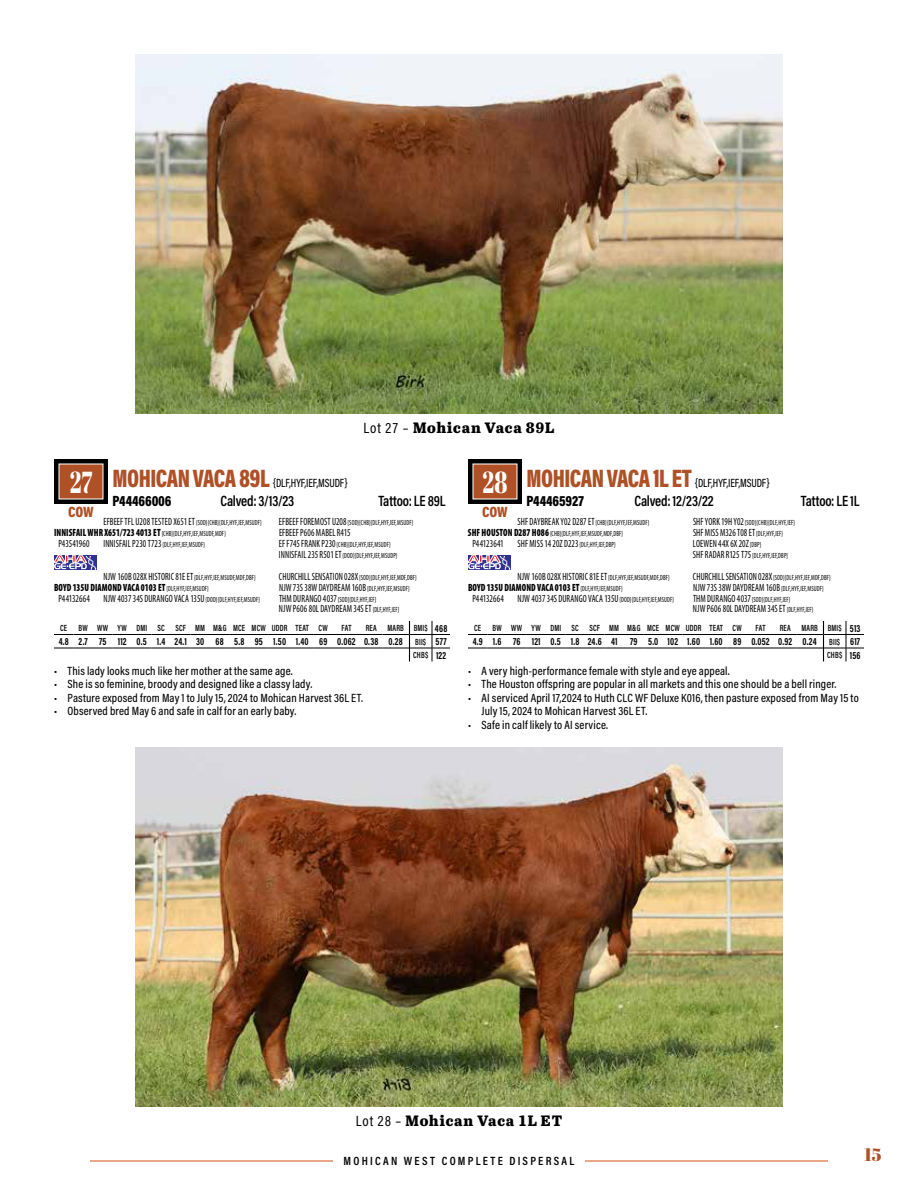
<style>
.page{position:relative;width:918px;height:1188px;background:#fff}
.page>*{position:absolute;margin:0;border:0;box-sizing:border-box;transform-origin:0 0}
.t1{font:30.3px "Abril Fatface";color:#fff;scale:.7 1}
.t2{font:18px "Abril Fatface";color:#af5026}
.t3{font:600 15px "Acumin Pro Cond";letter-spacing:-.01em;color:#000;scale:.95 1}
.t4{font:800 15px "Abril Text";letter-spacing:.05em;color:#000}
.t5{font:900 15px "Acumin Pro Cond";letter-spacing:-.005em;color:#000;scale:.95 1}
.t6{font:900 15px "Acumin Pro Cond";letter-spacing:-.015em;color:#af5026}
.t7{font:500 12px/13.5px "Acumin Pro Cond";letter-spacing:.01em;color:#000}
.t8{font:500 12px "Acumin Pro Cond";letter-spacing:-.01em;color:#000;scale:.9 1}
.t9{font:600 12px "Acumin Pro Cond";letter-spacing:.19em;color:#000}
.t10{font:condensed 10.5px "Myriad Pro";letter-spacing:.01em;color:#000;scale:.85 1}
.t11{font:700 10.5px "Acumin Pro Cond";letter-spacing:.02em;color:#000;scale:.85 1}
.t12{font:900 condensed 10.5px "Myriad Pro";letter-spacing:.01em;color:#000;scale:.85 1}
.t13{font:600 9px "Acumin Pro Cond";letter-spacing:.02em;color:#000;scale:.85 1}
.t14{font:condensed 7.5px/10.8px "Myriad Pro";letter-spacing:.02em;color:#000;scale:.85 1}
.s1{font-family:"Acumin Pro Cond";font-weight:400}
.s2{font-weight:900;font-size:25.5px;color:#af5026}
.s3{font-size:10.5px}
.s4{font-weight:900;font-size:10.5px}
.s5{font-weight:400;font-size:7.5px}
.s6{font-size:7.5px}
.s7{font-weight:700;font-size:10.5px}
.s8{font-weight:600;font-size:9px}
</style>
<div class="page">
<img style="left:135px;top:54px;width:648px;height:360px">
<img style="left:135px;top:747px;width:648px;height:360px">
<svg style="left:54px;top:621px;width:396px;height:41px"></svg>
<svg style="left:54px;top:459px;width:54px;height:45px"></svg>
<div style="left:59px;top:464px;width:44px;height:35px;background:#af5026"></div>
<div style="left:54px;top:555px;width:43px;height:15px;background:#2e3092"></div>
<svg style="left:54px;top:555px;width:42px;height:15px"></svg>
<svg style="left:468px;top:621px;width:396px;height:41px"></svg>
<svg style="left:468px;top:459px;width:54px;height:45px"></svg>
<div style="left:473px;top:464px;width:44px;height:35px;background:#af5026"></div>
<div style="left:468px;top:555px;width:43px;height:15px;background:#2e3092"></div>
<svg style="left:468px;top:555px;width:42px;height:15px"></svg>
<hr style="left:90px;top:1160px;width:279px;height:2px;background:#d86429">
<hr style="left:549px;top:1160px;width:279px;height:2px;background:#d86429">
<div style="left:333px;top:1152px;width:252px;height:18px;background:#fff"></div>
<h3 class="t4" style="left:363px;top:417px;width:193px"><span class="s1">Lot 27 –</span> Mohican Vaca 89L</h3>
<h3 class="t8" style="left:112px;top:475px;width:263px"><span class="s2">MOHICAN VACA 89L</span> {DLF,HYF,IEF,MSUDF}</h3>
<h3 class="t5" style="left:112px;top:491px;width:64px">P44466006</h3>
<h3 class="t3" style="left:221px;top:491px;width:79px">Calved: 3/13/23</h3>
<h3 class="t3" style="left:378px;top:491px;width:72px">Tattoo: LE 89L</h3>
<p class="t14" style="left:103px;top:517px;width:188px"><span class="s3">EFBEEF TFL U208 TESTED X651 ET</span>{SOD}{CHB}{DLF,HYF,IEF,MSUDF}</p>
<p class="t14" style="left:279px;top:517px;width:160px"><span class="s3">EFBEEF FOREMOST U208</span>{SOD}{CHB}{DLF,HYF,IEF,MSUDF}</p>
<p class="t14" style="left:54px;top:528px;width:204px"><span class="s4">INNISFAIL WHR X651/723 4013 ET</span> {CHB}{DLF,HYF,IEF,MSUDF,MDF}</p>
<h3 class="t10" style="left:279px;top:526px;width:86px">EFBEEF P606 MABEL R415</h3>
<h3 class="t10" style="left:59px;top:537px;width:38px">P43541960</h3>
<p class="t14" style="left:104px;top:539px;width:121px"><span class="s3">INNISFAIL P230 T723</span>{DLF,HYF,IEF,MSUDF}</p>
<p class="t14" style="left:279px;top:539px;width:141px"><span class="s3">EF F745 FRANK P230</span>{CHB}{DLF,HYF,IEF,MSUDF}<br><span class="s3">INNISFAIL 235 R501 ET</span>{DOD}{DLF,HYF,IEF,MSUDP}</p>
<p class="t14" style="left:103px;top:572px;width:181px"><span class="s3">NJW 160B 028X HISTORIC 81E ET</span>{DLF,HYF,IEF,MSUDF,MDF,DBF}</p>
<p class="t14" style="left:279px;top:572px;width:164px"><span class="s3">CHURCHILL SENSATION 028X</span>{SOD}{DLF,HYF,IEF,MDF,DBF}</p>
<h3 class="t12" style="left:54px;top:580px;width:184px">BOYD 135U DIAMOND VACA 0103 ET <span class="s5">{DLF,HYF,IEF,MSUDF}</span></h3>
<h3 class="t10" style="left:279px;top:581px;width:155px">NJW 73S 38W DAYDREAM 160B <span class="s6">{DLF,HYF,IEF,MSUDF}</span></h3>
<h3 class="t10" style="left:58px;top:592px;width:38px">P44132664</h3>
<h3 class="t10" style="left:103px;top:592px;width:186px">NJW 4037 34S DURANGO VACA 135U<span class="s6">{DOD}{DLF,HYF,IEF,MSUDF}</span></h3>
<p class="t14" style="left:279px;top:594px;width:116px"><span class="s3">THM DURANGO 4037</span>{SOD}{DLF,HYF,IEF}</p>
<h3 class="t10" style="left:279px;top:603px;width:143px">NJW P606 80L DAYDREAM 34S ET<span class="s6">{DLF,HYF,IEF}</span></h3>
<h1 class="t1" style="left:70px;top:461px;width:34px">27</h1>
<h3 class="t6" style="left:68px;top:502px;width:27px">COW</h3>
<p class="t13" style="left:60px;top:622px;width:10px">CE</p>
<p class="t13" style="left:79px;top:622px;width:295px">BW WW YW DMI SC SCF MM M&amp;G MCE MCW UDDR TEAT CW</p>
<p class="t13" style="left:342px;top:622px;width:13px">FAT</p>
<p class="t13" style="left:366px;top:622px;width:98px">REA MARB BMI$ <span class="s7">468</span></p>
<h3 class="t11" style="left:59px;top:635px;width:458px">4.8 2.7 75 112 0.5 1.4 24.1 30 68 5.8 95 1.50 1.40 69 0.062 0.38 0.28 <span class="s8">BII$</span> 577</h3>
<p class="t13" style="left:413px;top:649px;width:41px">CHB$ <span class="s7">122</span></p>
<h3 class="t7" style="left:54px;top:664px;width:240px">• This lady looks much like her mother at the same age.</h3>
<h3 class="t7" style="left:54px;top:677px;width:260px">• She is so feminine, broody and designed like a classy lady.</h3>
<h3 class="t7" style="left:54px;top:691px;width:311px">• Pasture exposed from May 1 to July 15, 2024 to Mohican Harvest 36L ET.</h3>
<h3 class="t7" style="left:54px;top:704px;width:244px">• Observed bred May 6 and safe in calf for an early baby.</h3>
<h3 class="t8" style="left:526px;top:475px;width:272px"><span class="s2">MOHICAN VACA 1L ET</span> {DLF,HYF,IEF,MSUDF}</h3>
<h3 class="t5" style="left:526px;top:491px;width:62px">P44465927</h3>
<h3 class="t3" style="left:635px;top:491px;width:85px">Calved: 12/23/22</h3>
<h3 class="t3" style="left:801px;top:491px;width:63px">Tattoo: LE 1L</h3>
<p class="t14" style="left:517px;top:517px;width:157px"><span class="s3">SHF DAYBREAK Y02 D287 ET</span>{CHB}{DLF,HYF,IEF,MSUDF}</p>
<p class="t14" style="left:693px;top:517px;width:122px"><span class="s3">SHF YORK 19H Y02</span>{SOD}{CHB}{DLF,HYF,IEF}</p>
<p class="t14" style="left:468px;top:528px;width:184px"><span class="s4">SHF HOUSTON D287 H086</span>{CHB}{DLF,HYF,IEF,MSUDF,MDF,DBF}</p>
<h3 class="t10" style="left:693px;top:526px;width:108px">SHF MISS M326 T08 ET<span class="s6">{DLF,HYF,IEF}</span></h3>
<h3 class="t10" style="left:472px;top:537px;width:38px">P44123641</h3>
<p class="t14" style="left:517px;top:539px;width:117px"><span class="s3">SHF MISS 14 20Z D223</span>{DLF,HYF,IEF,DBP}</p>
<h3 class="t10" style="left:693px;top:537px;width:82px">LOEWEN 44X 6X 20Z<span class="s6">{DBP}</span></h3>
<p class="t14" style="left:693px;top:550px;width:114px"><span class="s3">SHF RADAR R125 T75</span>{DLF,HYF,IEF,DBP}</p>
<p class="t14" style="left:517px;top:572px;width:181px"><span class="s3">NJW 160B 028X HISTORIC 81E ET</span>{DLF,HYF,IEF,MSUDF,MDF,DBF}</p>
<p class="t14" style="left:693px;top:572px;width:164px"><span class="s3">CHURCHILL SENSATION 028X</span>{SOD}{DLF,HYF,IEF,MDF,DBF}</p>
<h3 class="t12" style="left:468px;top:580px;width:184px">BOYD 135U DIAMOND VACA 0103 ET <span class="s5">{DLF,HYF,IEF,MSUDF}</span></h3>
<h3 class="t10" style="left:693px;top:581px;width:155px">NJW 73S 38W DAYDREAM 160B <span class="s6">{DLF,HYF,IEF,MSUDF}</span></h3>
<h3 class="t10" style="left:472px;top:592px;width:38px">P44132664</h3>
<h3 class="t10" style="left:517px;top:592px;width:186px">NJW 4037 34S DURANGO VACA 135U<span class="s6">{DOD}{DLF,HYF,IEF,MSUDF}</span></h3>
<p class="t14" style="left:693px;top:594px;width:116px"><span class="s3">THM DURANGO 4037</span>{SOD}{DLF,HYF,IEF}</p>
<h3 class="t10" style="left:693px;top:603px;width:143px">NJW P606 80L DAYDREAM 34S ET<span class="s6">{DLF,HYF,IEF}</span></h3>
<h1 class="t1" style="left:482px;top:461px;width:37px">28</h1>
<h3 class="t6" style="left:482px;top:502px;width:27px">COW</h3>
<p class="t13" style="left:474px;top:622px;width:10px">CE</p>
<p class="t13" style="left:493px;top:622px;width:295px">BW WW YW DMI SC SCF MM M&amp;G MCE MCW UDDR TEAT CW</p>
<p class="t13" style="left:756px;top:622px;width:13px">FAT</p>
<p class="t13" style="left:780px;top:622px;width:97px">REA MARB BMI$ <span class="s7">513</span></p>
<h3 class="t11" style="left:473px;top:635px;width:457px">4.9 1.6 76 121 0.5 1.8 24.6 41 79 5.0 102 1.60 1.60 89 0.052 0.92 0.24 <span class="s8">BII$</span> 617</h3>
<p class="t13" style="left:827px;top:649px;width:41px">CHB$ <span class="s7">156</span></p>
<h3 class="t7" style="left:468px;top:664px;width:263px">• A very high-performance female with style and eye appeal.</h3>
<h3 class="t7" style="left:468px;top:677px;width:370px">• The Houston offspring are popular in all markets and this one should be a bell ringer.</h3>
<h3 class="t7" style="left:482px;top:691px;width:379px;text-indent:-14px">• AI serviced April 17,2024 to Huth CLC WF Deluxe K016, then pasture exposed from May 15 to<br>July 15, 2024 to Mohican Harvest 36L ET.</h3>
<h3 class="t7" style="left:468px;top:718px;width:142px">• Safe in calf likely to AI service.</h3>
<h3 class="t4" style="left:356px;top:1110px;width:208px"><span class="s1">Lot 28 –</span> Mohican Vaca 1L ET</h3>
<h3 class="t9" style="left:344px;top:1153px;width:232px">MOHICAN WEST COMPLETE DISPERSAL</h3>
<h2 class="t2" style="left:864px;top:1142px;width:19px">15</h2>
</div>
